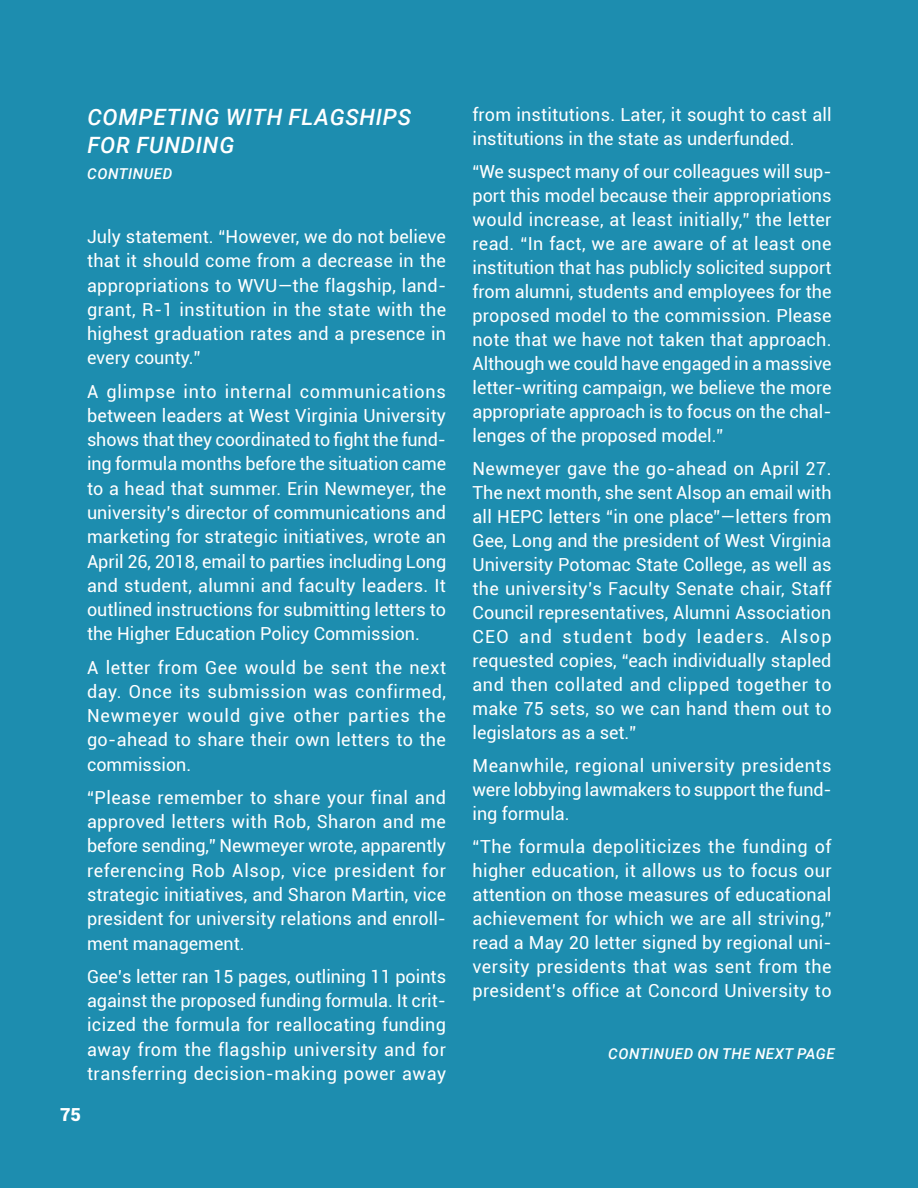
<style>
.page{position:relative;width:918px;height:1188px;background:#1d8daf}
.page>*{position:absolute;margin:0;border:0;box-sizing:border-box;transform-origin:0 0}
.Paragraph_Style_1{font:italic 500 22.5px/28.5px "Roboto";letter-spacing:.035em;color:#fff}
.Paragraph_Style_1-2{font:18px/24px "Roboto";letter-spacing:.005em;color:#fff;text-align:justify}
.t1{font:900 18px "Roboto";color:#fff}
.Paragraph_Style_1-3{font:italic 500 15px "Roboto";letter-spacing:.035em;color:#fff}
</style>
<div class="page">
<p class="Paragraph_Style_1" style="left:87px;top:102px;width:325px">COMPETING WITH FLAGSHIPS<br>FOR FUNDING</p>
<p class="Paragraph_Style_1-3" style="left:87px;top:163px;width:87px">CONTINUED</p>
<p class="Paragraph_Style_1-2" style="left:87px;top:224px;width:361px">July statement. “However, we do not believe that it should come from a decrease in the appropriations to WVU—the flagship, land&shy;grant, R-1 institution in the state with the highest graduation rates and a presence in every county.”</p>
<p class="Paragraph_Style_1-2" style="left:87px;top:378px;width:361px">A glimpse into internal communications between leaders at West Virginia University shows that they coordinated to fight the fund&shy;ing formula months before the situation came to a head that summer. Erin Newmeyer, the university’s director of communications and marketing for strategic initiatives, wrote an April 26, 2018, email to parties including Long and student, alumni and faculty leaders. It outlined instructions for submitting letters to the Higher Education Policy Commission.</p>
<p class="Paragraph_Style_1-2" style="left:87px;top:654px;width:361px">A letter from Gee would be sent the next day. Once its submission was confirmed, Newmeyer would give other parties the go-ahead to share their own letters to the commission.</p>
<p class="Paragraph_Style_1-2" style="left:87px;top:785px;width:361px">“Please remember to share your final and approved letters with Rob, Sharon and me before sending,” Newmeyer wrote, apparently referencing Rob Alsop, vice president for strategic initiatives, and Sharon Martin, vice president for university relations and enroll&shy;ment management.</p>
<p class="Paragraph_Style_1-2" style="left:87px;top:964px;width:361px">Gee’s letter ran 15 pages, outlining 11 points against the proposed funding formula. It crit&shy;icized the formula for reallocating funding away from the flagship university and for transferring decision-making power away</p>
<p class="t1" style="left:60px;top:1101px;width:22px">75</p>
<p class="Paragraph_Style_1-2" style="left:473px;top:102px;width:361px">from institutions. Later, it sought to cast all institutions in the state as underfunded.</p>
<p class="Paragraph_Style_1-2" style="left:473px;top:159px;width:361px">“We suspect many of our colleagues will sup&shy;port this model because their appropriations would increase, at least initially,” the letter read. “In fact, we are aware of at least one institution that has publicly solicited support from alumni, students and employees for the proposed model to the commission. Please note that we have not taken that approach.<br>Although we could have engaged in a massive letter-writing campaign, we believe the more appropriate approach is to focus on the chal&shy;lenges of the proposed model.”</p>
<p class="Paragraph_Style_1-2" style="left:473px;top:456px;width:361px">Newmeyer gave the go-ahead on April 27.<br>The next month, she sent Alsop an email with all HEPC letters “in one place”—letters from Gee, Long and the president of West Virginia University Potomac State College, as well as the university’s Faculty Senate chair, Staff Council representatives, Alumni Association CEO and student body leaders. Alsop requested copies, “each individually stapled and then collated and clipped together to make 75 sets, so we can hand them out to legislators as a set.”</p>
<p class="Paragraph_Style_1-2" style="left:473px;top:753px;width:361px">Meanwhile, regional university presidents were lobbying lawmakers to support the fund&shy;ing formula.</p>
<p class="Paragraph_Style_1-2" style="left:473px;top:834px;width:361px">“The formula depoliticizes the funding of higher education, it allows us to focus our attention on those measures of educational achievement for which we are all striving,” read a May 20 letter signed by regional uni&shy;versity presidents that was sent from the president’s office at Concord University to</p>
<p class="Paragraph_Style_1-3" style="left:608px;top:1043px;width:228px">CONTINUED ON THE NEXT PAGE</p>
</div>
